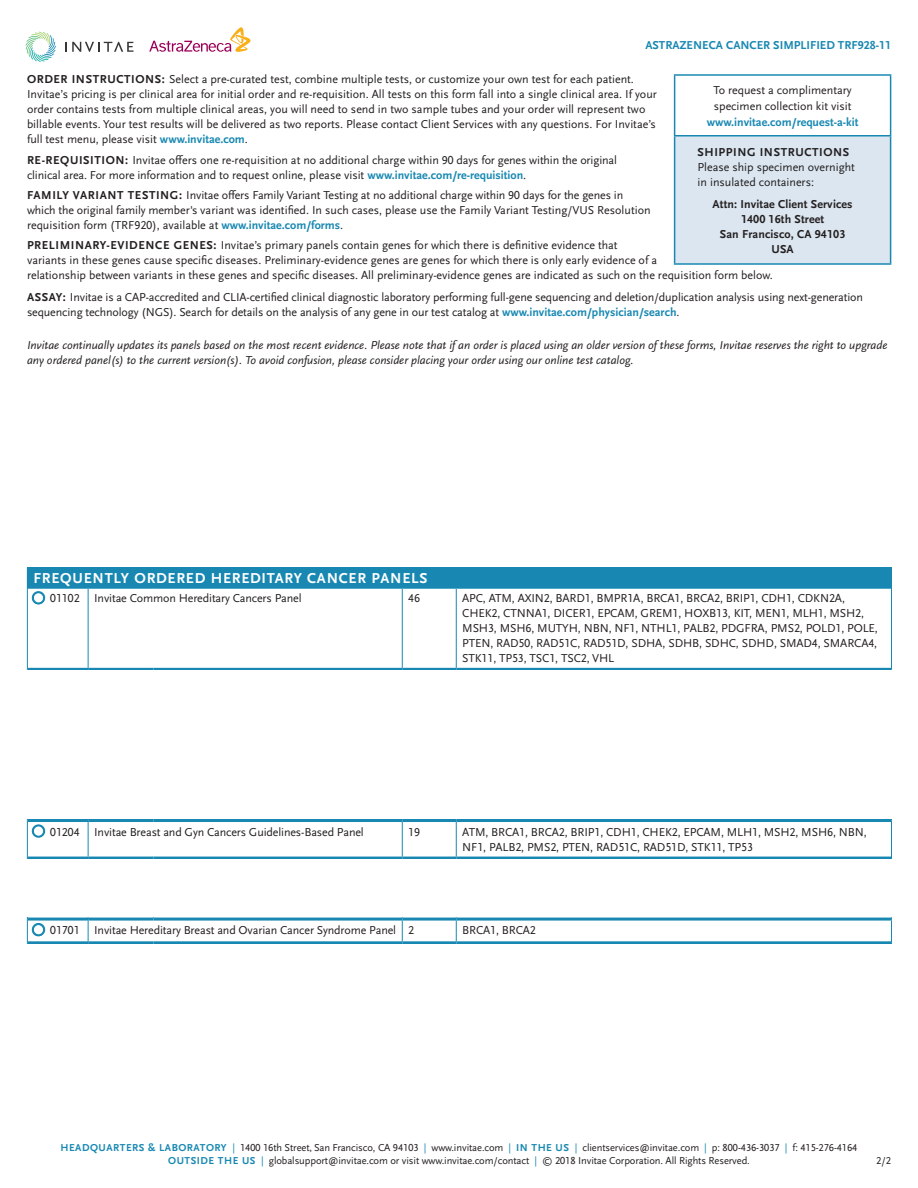
<style>
.page{position:relative;width:918px;height:1188px;background:#fff}
.page>*{position:absolute;margin:0;border:0;box-sizing:border-box;transform-origin:0 0}
.t1{font:700 15px "Invitae";letter-spacing:.05em;color:#fff}
.t2{font:12px/15px "Invitae";color:#231f20}
.t3{font:italic 12px/15px "Invitae";color:#231f20}
.t4{font:700 12px "Invitae";color:#1888b2}
.t5{font:700 12px/15px "Invitae";letter-spacing:.01em;color:#231f20;text-align:center}
.t6{font:700 12px "Invitae";letter-spacing:.05em;color:#231f20}
.t7{font:10.5px/12.8px "Invitae";letter-spacing:-.01em;color:#231f20;text-align:center}
.s1{font-weight:700}
.s2{font-weight:700;color:#1888b2}
.s3{font-size:18px;color:#1888b2}
.s4{color:#1888b2}
.s5{font-family:"Minion Pro"}
</style>
<div class="page">
<svg style="left:65px;top:42px;width:68px;height:10px"></svg>
<svg style="left:26px;top:32px;width:30px;height:30px"></svg>
<svg style="left:149px;top:27px;width:102px;height:25px"></svg>
<div style="left:27px;top:567px;width:865px;height:20px;background:#1888b2"></div>
<hr style="left:891px;top:587px;width:1px;height:82px;background:#1888b2">
<hr style="left:891px;top:669px;width:1px;height:128px;background:#1888b2">
<hr style="left:891px;top:821px;width:1px;height:37px;background:#1888b2">
<hr style="left:891px;top:858px;width:1px;height:37px;background:#1888b2">
<hr style="left:88px;top:589px;width:1px;height:79px;background:#1888b2">
<hr style="left:402px;top:589px;width:1px;height:79px;background:#1888b2">
<hr style="left:88px;top:822px;width:1px;height:35px;background:#1888b2">
<hr style="left:402px;top:822px;width:1px;height:35px;background:#1888b2">
<svg style="left:402px;top:917px;width:1px;height:24px"></svg>
<hr style="left:456px;top:589px;width:1px;height:79px;background:#1888b2">
<hr style="left:456px;top:822px;width:1px;height:35px;background:#1888b2">
<svg style="left:456px;top:917px;width:1px;height:24px"></svg>
<hr style="left:28px;top:586px;width:60px;height:3px;background:#1888b2">
<hr style="left:88px;top:586px;width:65px;height:3px;background:#1888b2">
<hr style="left:153px;top:586px;width:249px;height:3px;background:#1888b2">
<hr style="left:402px;top:586px;width:54px;height:3px;background:#1888b2">
<hr style="left:456px;top:586px;width:435px;height:3px;background:#1888b2">
<hr style="left:28px;top:668px;width:60px;height:3px;background:#1888b2">
<hr style="left:88px;top:668px;width:65px;height:3px;background:#1888b2">
<hr style="left:153px;top:668px;width:249px;height:3px;background:#1888b2">
<hr style="left:402px;top:668px;width:54px;height:3px;background:#1888b2">
<hr style="left:456px;top:668px;width:435px;height:3px;background:#1888b2">
<hr style="left:28px;top:819px;width:60px;height:3px;background:#1888b2">
<hr style="left:88px;top:819px;width:65px;height:3px;background:#1888b2">
<hr style="left:153px;top:819px;width:249px;height:3px;background:#1888b2">
<hr style="left:402px;top:819px;width:54px;height:3px;background:#1888b2">
<hr style="left:456px;top:819px;width:435px;height:3px;background:#1888b2">
<hr style="left:28px;top:857px;width:60px;height:3px;background:#1888b2">
<hr style="left:88px;top:857px;width:65px;height:3px;background:#1888b2">
<hr style="left:153px;top:857px;width:249px;height:3px;background:#1888b2">
<hr style="left:402px;top:857px;width:54px;height:3px;background:#1888b2">
<hr style="left:456px;top:857px;width:435px;height:3px;background:#1888b2">
<hr style="left:28px;top:918px;width:60px;height:3px;background:#1888b2">
<hr style="left:88px;top:918px;width:65px;height:3px;background:#1888b2">
<hr style="left:153px;top:918px;width:249px;height:3px;background:#1888b2">
<hr style="left:402px;top:918px;width:54px;height:3px;background:#1888b2">
<hr style="left:456px;top:918px;width:436px;height:3px;background:#1888b2">
<hr style="left:28px;top:941px;width:60px;height:3px;background:#1888b2">
<hr style="left:88px;top:941px;width:65px;height:3px;background:#1888b2">
<hr style="left:153px;top:941px;width:249px;height:3px;background:#1888b2">
<hr style="left:402px;top:941px;width:54px;height:3px;background:#1888b2">
<hr style="left:456px;top:941px;width:435px;height:3px;background:#1888b2">
<hr style="left:27px;top:587px;width:1px;height:82px;background:#1888b2">
<hr style="left:27px;top:669px;width:1px;height:128px;background:#1888b2">
<hr style="left:27px;top:821px;width:1px;height:37px;background:#1888b2">
<hr style="left:27px;top:858px;width:1px;height:37px;background:#1888b2">
<svg style="left:27px;top:819px;width:18px;height:19px"></svg>
<svg style="left:88px;top:917px;width:18px;height:27px"></svg>
<svg style="left:27px;top:588px;width:18px;height:16px"></svg>
<div style="left:675px;top:136px;width:216px;height:128px;background:#dbe6f0"></div>
<hr style="left:674px;top:136px;width:1px;height:127px;background:#1888b2">
<hr style="left:890px;top:136px;width:1px;height:127px;background:#1888b2">
<hr style="left:674px;top:263px;width:217px;height:2px;background:#1888b2">
<hr style="left:674px;top:74px;width:217px;height:2px;background:#1888b2">
<hr style="left:674px;top:76px;width:1px;height:59px;background:#1888b2">
<hr style="left:890px;top:76px;width:1px;height:59px;background:#1888b2">
<hr style="left:674px;top:135px;width:217px;height:1px;background:#1888b2">
<div style="left:0;top:670px;width:891px;height:149px;background:#fff"></div>
<svg style="left:27px;top:917px;width:24px;height:27px"></svg>
<svg style="left:891px;top:917px;width:1px;height:27px"></svg>
<div style="left:14px;top:859px;width:890px;height:58px;background:#fff"></div>
<p class="t4" style="left:645px;top:39px;width:247px">ASTRAZENECA CANCER SIMPLIFIED TRF928-11</p>
<p class="t2" style="left:27px;top:72px;width:631px"><span class="s1">ORDER INSTRUCTIONS:</span> Select a pre-curated test, combine multiple tests, or customize your own test for each patient.<br>Invitae’s pricing is per clinical area for initial order and re-requisition. All tests on this form fall into a single clinical area. If your order contains tests from multiple clinical areas, you will need to send in two sample tubes and your order will represent two billable events. Your test results will be delivered as two reports. Please contact Client Services with any questions. For Invitae’s full test menu, please visit <span class="s2">www.invitae.com</span>.</p>
<p class="t2" style="left:27px;top:153px;width:592px"><span class="s1">RE-REQUISITION:</span> Invitae offers one re-requisition at no additional charge within 90 days for genes within the original clinical area. For more information and to request online, please visit <span class="s2">www.invitae.com/re-requisition</span>.</p>
<p class="t2" style="left:27px;top:188px;width:625px"><span class="s1">FAMILY VARIANT TESTING:</span> Invitae offers Family Variant Testing at no additional charge within 90 days for the genes in which the original family member's variant was identified. In such cases, please use the Family Variant Testing/VUS Resolution requisition form (TRF920), available at <span class="s2">www.invitae.com/forms</span>.</p>
<p class="t2" style="left:27px;top:238px;width:747px"><span class="s1">PRELIMINARY-EVIDENCE GENES:</span> Invitae’s primary panels contain genes for which there is definitive evidence that<br>variants in these genes cause specific diseases. Preliminary-evidence genes are genes for which there is only early evidence of a<br>relationship between variants in these genes and specific diseases. All preliminary-evidence genes are indicated as such on the requisition form below.</p>
<p class="t2" style="left:27px;top:290px;width:838px"><span class="s1">ASSAY:</span> Invitae is a CAP-accredited and CLIA-certified clinical diagnostic laboratory performing full-gene sequencing and deletion/duplication analysis using next-generation sequencing technology (NGS). Search for details on the analysis of any gene in our test catalog at <span class="s2">www.invitae.com/physician/search</span>.</p>
<p class="t2" style="left:713px;top:83px;width:140px;line-height:15.8px">To request a complimentary specimen collection kit visit</p>
<p class="t4" style="left:707px;top:115px;width:153px">www.invitae.com/request-a-kit</p>
<p class="t6" style="left:698px;top:145px;width:153px">SHIPPING INSTRUCTIONS</p>
<p class="t2" style="left:698px;top:160px;width:159px">Please ship specimen overnight in insulated containers:</p>
<p class="t5" style="left:713px;top:197px;width:142px">Attn: Invitae Client Services<br>1400 16th Street<br>San Francisco, CA 94103<br>USA</p>
<p class="t3" style="left:27px;top:338px;width:862px">Invitae continually updates its panels based on the most recent evidence. Please note that if an order is placed using an older version of these forms, Invitae reserves the right to upgrade any ordered panel(s) to the current version(s). To avoid confusion, please consider placing your order using our online test catalog.</p>
<p class="t1" style="left:33px;top:569px;width:396px">FREQUENTLY ORDERED HEREDITARY CANCER PANELS</p>
<p class="t2" style="left:30px;top:591px;width:274px"><span class="s3">◯</span> 01102 Invitae Common Hereditary Cancers Panel</p>
<p class="t2" style="left:408px;top:591px;width:13px">46</p>
<p class="t2" style="left:462px;top:591px;width:417px">APC, ATM, AXIN2, BARD1, BMPR1A, BRCA1, BRCA2, BRIP1, CDH1, CDKN2A, CHEK2, CTNNA1, DICER1, EPCAM, GREM1, HOXB13, KIT, MEN1, MLH1, MSH2, MSH3, MSH6, MUTYH, NBN, NF1, NTHL1, PALB2, PDGFRA, PMS2, POLD1, POLE, PTEN, RAD50, RAD51C, RAD51D, SDHA, SDHB, SDHC, SDHD, SMAD4, SMARCA4, STK11, TP53, TSC1, TSC2, VHL</p>
<p class="t2" style="left:30px;top:824px;width:336px"><span class="s3">◯</span> 01204 Invitae Breast and Gyn Cancers Guidelines-Based Panel</p>
<p class="t2" style="left:408px;top:824px;width:13px">19</p>
<p class="t2" style="left:462px;top:824px;width:406px">ATM, BRCA1, BRCA2, BRIP1, CDH1, CHEK2, EPCAM, MLH1, MSH2, MSH6, NBN,<br>NF1, PALB2, PMS2, PTEN, RAD51C, RAD51D, STK11, TP53</p>
<p class="t2" style="left:30px;top:923px;width:386px"><span class="s3">◯</span> 01701 Invitae Hereditary Breast and Ovarian Cancer Syndrome Panel 2</p>
<p class="t2" style="left:462px;top:923px;width:75px">BRCA1, BRCA2</p>
<p class="t7" style="left:60px;top:1142px;width:799px"><span class="s2">HEADQUARTERS &amp; LABORATORY</span> <span class="s4">|</span> 1400 16th Street<span class="s5">,</span> San Francisco, CA 94103 <span class="s4">|</span> www.invitae.com <span class="s4">|</span> <span class="s2">IN THE US</span> <span class="s4">|</span> clientservices@invitae.com <span class="s4">|</span> p: 800-436-3037 <span class="s4">|</span> f: 415-276-4164<br><span class="s2">OUTSIDE THE US</span> <span class="s4">|</span> globalsupport@invitae.com or visit www.invitae.com/contact <span class="s4">|</span> © 2018 Invitae Corporation. All Rights Reserved.</p>
<p class="t7" style="left:876px;top:1154px;width:16px">2/2</p>
</div>
